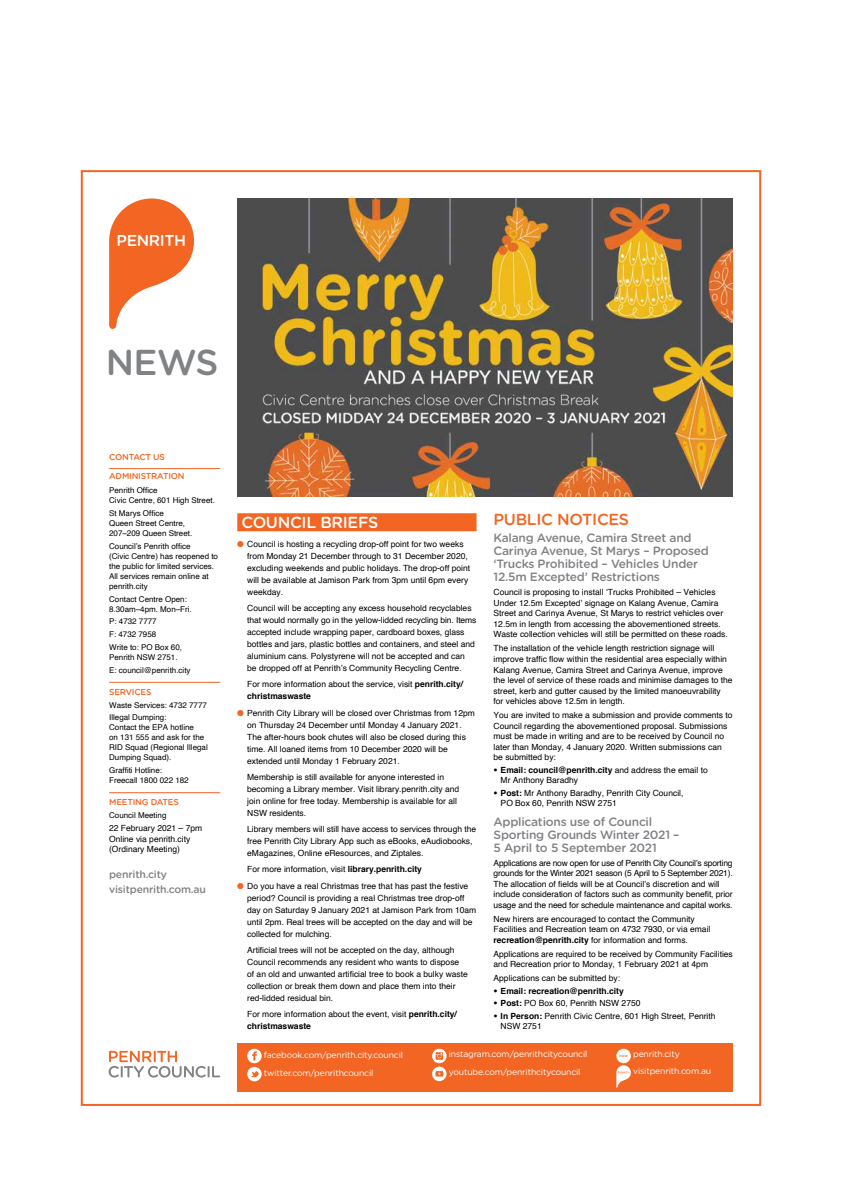
<style>
.page{position:relative;width:842px;height:1191px;background:#fff}
.page>*{position:absolute;margin:0;border:0;box-sizing:border-box;transform-origin:0 0}
.t1{font:500 36px "Gotham Rounded";color:#808285}
.t2{font:500 16px "Gotham Rounded";letter-spacing:-.02em;color:#fff}
.t3{font:500 16px "Gotham Rounded";letter-spacing:-.02em;color:#f26522}
.t4{font:500 15.7px "Gotham Rounded";letter-spacing:-.025em;color:#fff}
.t5{font:500 12px/13px "Gotham Rounded";letter-spacing:-.02em;color:#808285}
.t6{font:500 10.5px/15.3px "Gotham Rounded";letter-spacing:-.02em;color:#808285}
.t7{font:8.6px/17.5px "Gotham Rounded";letter-spacing:-.02em;color:#fff}
.t8{font:8.5px/12px "Helvetica";color:#000}
.t9{font:500 8.5px "Gotham Rounded";letter-spacing:-.02em;color:#f26522}
.t10{font:700 8.5px "Helvetica";color:#000}
.t11{font:8px/10px "Helvetica";color:#000}
.s1{color:#f26522}
.s2{font-weight:700}
.s3{font-weight:900}
</style>
<div class="page">
<hr style="left:109px;top:792px;width:111px;height:1px;background:#f26522">
<hr style="left:109px;top:682px;width:111px;height:1px;background:#f26522">
<hr style="left:109px;top:468px;width:111px;height:1px;background:#f26522">
<svg style="left:109px;top:198px;width:85px;height:131px"></svg>
<img style="left:237px;top:198px;width:496px;height:298px">
<div style="left:237px;top:513px;width:240px;height:18px;background:#f26522"></div>
<svg style="left:109px;top:1050px;width:111px;height:27px"></svg>
<div style="left:237px;top:1043px;width:496px;height:48px;background:#f26522"></div>
<svg style="left:247px;top:1048px;width:15px;height:15px"></svg>
<svg style="left:252px;top:1051px;width:5px;height:9px"></svg>
<svg style="left:247px;top:1066px;width:15px;height:15px"></svg>
<svg style="left:250px;top:1071px;width:10px;height:6px"></svg>
<svg style="left:432px;top:1048px;width:14px;height:15px"></svg>
<svg style="left:435px;top:1052px;width:8px;height:7px"></svg>
<svg style="left:432px;top:1066px;width:14px;height:15px"></svg>
<svg style="left:435px;top:1071px;width:8px;height:5px"></svg>
<div style="left:616px;top:1048px;width:15px;height:15px;background:#fff;border-radius:50%"></div>
<svg style="left:619px;top:1055px;width:10px;height:2px"></svg>
<svg style="left:616px;top:1065px;width:15px;height:22px"></svg>
<p class="t4" style="left:117px;top:231px;width:71px">PENRITH</p>
<p class="t1" style="left:106px;top:340px;width:114px">NEWS</p>
<p class="t9" style="left:109px;top:451px;width:57px">CONTACT US</p>
<p class="t9" style="left:109px;top:470px;width:77px">ADMINISTRATION</p>
<p class="t11" style="left:109px;top:485px;width:50px">Penrith Office</p>
<p class="t11" style="left:109px;top:494px;width:107px;line-height:12.8px">Civic Centre, 601 High Street.<br>St Marys Office</p>
<p class="t11" style="left:109px;top:518px;width:85px">Queen Street Centre,<br>207–209 Queen Street.</p>
<p class="t11" style="left:109px;top:541px;width:110px">Council’s Penrith office<br>(Civic Centre) has reopened to the public for limited services.<br>All services remain online at penrith.city</p>
<p class="t11" style="left:109px;top:594px;width:84px">Contact Centre Open:<br>8.30am–4pm. Mon–Fri.</p>
<p class="t11" style="left:109px;top:617px;width:49px">P: 4732 7777</p>
<p class="t11" style="left:109px;top:628px;width:74px;line-height:12.8px">F: 4732 7958<br>Write to: PO Box 60,</p>
<p class="t11" style="left:109px;top:652px;width:70px">Penrith NSW 2751.</p>
<p class="t11" style="left:109px;top:665px;width:83px">E: council@penrith.city</p>
<p class="t9" style="left:109px;top:686px;width:44px">SERVICES</p>
<p class="t11" style="left:109px;top:698px;width:99px;line-height:12.8px">Waste Services: 4732 7777<br>Illegal Dumping:</p>
<p class="t11" style="left:109px;top:723px;width:97px">Contact the EPA hotline on 131 555 and ask for the</p>
<p class="t11" style="left:109px;top:743px;width:100px">RID Squad (Regional Illegal<br>Dumping Squad).</p>
<p class="t11" style="left:109px;top:765px;width:54px">Graffiti Hotline:</p>
<p class="t11" style="left:109px;top:775px;width:81px">Freecall 1800 022 182</p>
<p class="t9" style="left:109px;top:797px;width:71px">MEETING DATES</p>
<p class="t11" style="left:109px;top:810px;width:59px">Council Meeting</p>
<p class="t8" style="left:109px;top:823px;width:95px;line-height:10.5px">22 February 2021 – 7pm<br>Online via penrith.city (Ordinary Meeting)</p>
<p class="t6" style="left:109px;top:866px;width:98px">penrith.city visitpenrith.com.au</p>
<p class="t2" style="left:242px;top:512px;width:138px">COUNCIL BRIEFS</p>
<p class="t8" style="left:247px;top:538px;width:224px;text-indent:-10px"><span class="s1">●</span> Council is hosting a recycling drop-off point for two weeks from Monday 21 December through to 31 December 2020, excluding weekends and public holidays. The drop-off point will be available at Jamison Park from 3pm until 6pm every weekday.</p>
<p class="t8" style="left:247px;top:602px;width:231px">Council will be accepting any excess household recyclables that would normally go in the yellow-lidded recycling bin. Items accepted include wrapping paper, cardboard boxes, glass bottles and jars, plastic bottles and containers, and steel and aluminium cans. Polystyrene will not be accepted and can be dropped off at Penrith’s Community Recycling Centre.</p>
<p class="t8" style="left:247px;top:678px;width:217px">For more information about the service, visit <span class="s2">penrith.city/ christmaswaste</span></p>
<p class="t8" style="left:247px;top:707px;width:229px;text-indent:-10px"><span class="s1">●</span> Penrith City Library will be closed over Christmas from 12pm on Thursday 24 December until Monday 4 January 2021.<br>The after-hours book chutes will also be closed during this time. All loaned items from 10 December 2020 will be extended until Monday 1 February 2021.</p>
<p class="t8" style="left:247px;top:771px;width:214px">Membership is still available for anyone interested in becoming a Library member. Visit library.penrith.city and join online for free today. Membership is available for all NSW residents.</p>
<p class="t8" style="left:247px;top:823px;width:230px">Library members will still have access to services through the free Penrith City Library App such as eBooks, eAudiobooks, eMagazines, Online eResources, and Ziptales.</p>
<p class="t8" style="left:247px;top:863px;width:176px">For more information, visit <span class="s2">library.penrith.city</span></p>
<p class="t8" style="left:247px;top:880px;width:231px;text-indent:-10px"><span class="s1">●</span> Do you have a real Christmas tree that has past the festive period? Council is providing a real Christmas tree drop-off day on Saturday 9 January 2021 at Jamison Park from 10am until 2pm. Real trees will be accepted on the day and will be collected for mulching.</p>
<p class="t8" style="left:247px;top:944px;width:222px">Artificial trees will not be accepted on the day, although Council recommends any resident who wants to dispose of an old and unwanted artificial tree to book a bulky waste collection or break them down and place them into their red-lidded residual bin.</p>
<p class="t8" style="left:247px;top:1008px;width:211px">For more information about the event, visit <span class="s2">penrith.city/ christmaswaste</span></p>
<p class="t3" style="left:494px;top:509px;width:137px">PUBLIC NOTICES</p>
<p class="t5" style="left:494px;top:531px;width:217px">Kalang Avenue, Camira Street and Carinya Avenue, St Marys – Proposed ‘Trucks Prohibited – Vehicles Under 12.5m Excepted’ Restrictions</p>
<p class="t8" style="left:494px;top:587px;width:236px;line-height:10.5px">Council is proposing to install ‘Trucks Prohibited – Vehicles Under 12.5m Excepted’ signage on Kalang Avenue, Camira Street and Carinya Avenue, St Marys to restrict vehicles over 12.5m in length from accessing the abovementioned streets.<br>Waste collection vehicles will still be permitted on these roads.</p>
<p class="t8" style="left:494px;top:643px;width:240px;line-height:10.5px">The installation of the vehicle length restriction signage will improve traffic flow within the residential area especially within Kalang Avenue, Camira Street and Carinya Avenue, improve the level of service of these roads and minimise damages to the street, kerb and gutter caused by the limited manoeuvrability for vehicles above 12.5m in length.</p>
<p class="t8" style="left:494px;top:710px;width:241px;line-height:10.5px">You are invited to make a submission and provide comments to Council regarding the abovementioned proposal. Submissions must be made in writing and are to be received by Council no later than Monday, 4 January 2020. Written submissions can be submitted by:</p>
<p class="t8" style="left:501px;top:764px;width:209px;line-height:10.5px;text-indent:-7px"><span class="s3">•</span> <span class="s2">Email: council@penrith.city</span> and address the email to<br>Mr Anthony Baradhy</p>
<p class="t8" style="left:501px;top:787px;width:184px;line-height:10.5px;text-indent:-7px"><span class="s3">•</span> <span class="s2">Post:</span> Mr Anthony Baradhy, Penrith City Council,<br>PO Box 60, Penrith NSW 2751</p>
<p class="t5" style="left:494px;top:814px;width:188px">Applications use of Council<br>Sporting Grounds Winter 2021 –<br>5 April to 5 September 2021</p>
<p class="t8" style="left:494px;top:857px;width:241px;line-height:10.5px">Applications are now open for use of Penrith City Council’s sporting grounds for the Winter 2021 season (5 April to 5 September 2021).<br>The allocation of fields will be at Council’s discretion and will include consideration of factors such as community benefit, prior usage and the need for schedule maintenance and capital works.</p>
<p class="t8" style="left:494px;top:913px;width:218px;line-height:10.5px">New hirers are encouraged to contact the Community<br>Facilities and Recreation team on 4732 7930, or via email <span class="s2">recreation@penrith.city</span> for information and forms.</p>
<p class="t8" style="left:494px;top:948px;width:241px;line-height:10.5px">Applications are required to be received by Community Facilities and Recreation prior to Monday, 1 February 2021 at 4pm</p>
<p class="t8" style="left:494px;top:972px;width:128px">Applications can be submitted by:</p>
<p class="t10" style="left:494px;top:983px;width:132px"><span class="s3">•</span> Email: recreation@penrith.city</p>
<p class="t8" style="left:494px;top:997px;width:148px"><span class="s3">•</span> <span class="s2">Post:</span> PO Box 60, Penrith NSW 2750</p>
<p class="t8" style="left:501px;top:1010px;width:216px;line-height:10.5px;text-indent:-7px"><span class="s3">•</span> <span class="s2">In Person:</span> Penrith Civic Centre, 601 High Street, Penrith<br>NSW 2751</p>
<p class="t7" style="left:264px;top:1046px;width:141px">facebook.com/penrith.city.council twitter.com/penrithcouncil</p>
<p class="t7" style="left:449px;top:1045px;width:140px;line-height:17.1px">instagram.com/penrithcitycouncil youtube.com/penrithcitycouncil</p>
<p class="t7" style="left:633px;top:1045px;width:80px">penrith.city visitpenrith.com.au</p>
</div>
